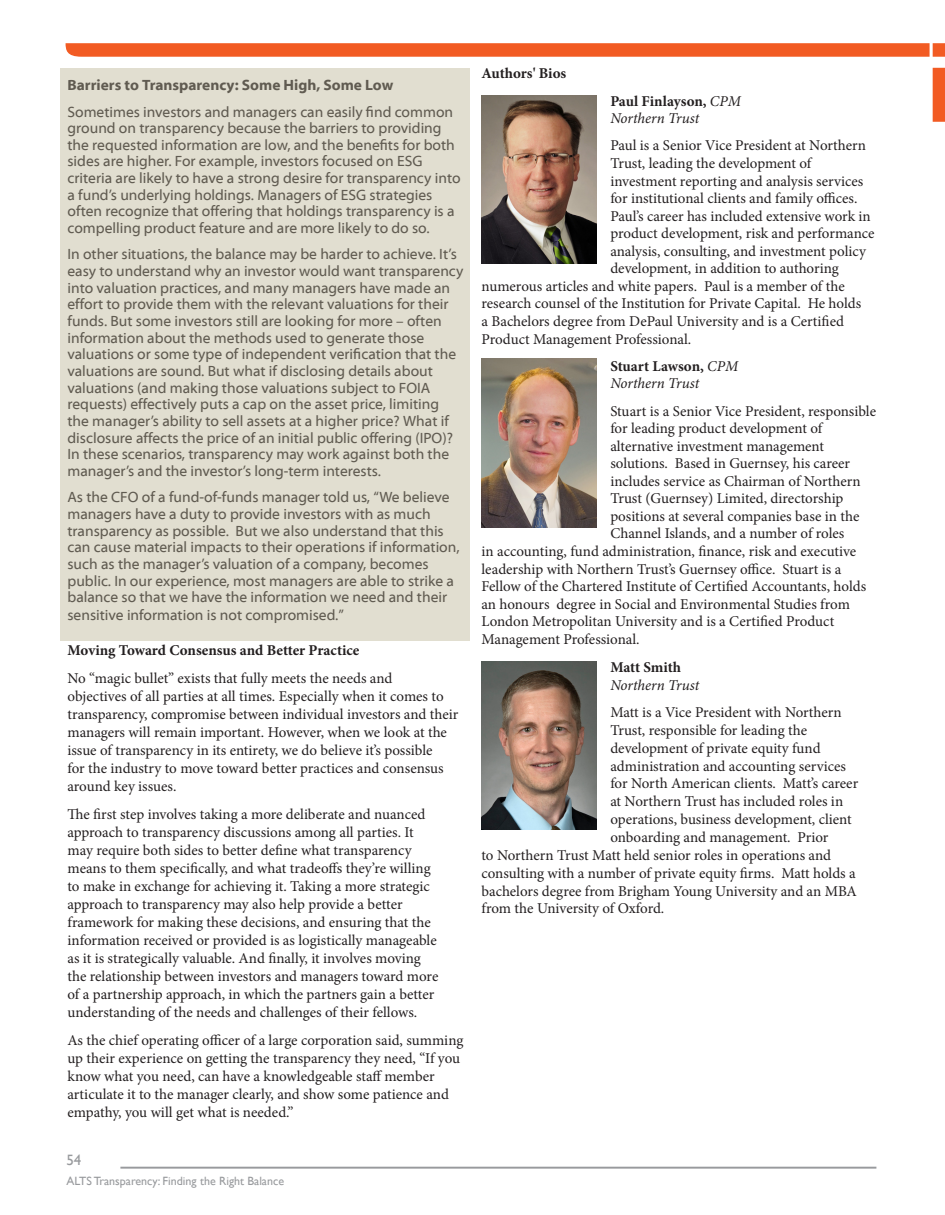
<style>
.page{position:relative;width:945px;height:1215px;background:#fff}
.page>*{position:absolute;margin:0;border:0;box-sizing:border-box;transform-origin:0 0}
.t1{font:15px/18px "Minion Pro";letter-spacing:-.005em;color:#231f20}
.t2{font:15px/16.6px "Myriad Web Pro";color:#605b51}
.t3{font:italic 15px/17.5px "Minion Pro";letter-spacing:-.005em;color:#231f20}
.t4{font:700 15px "Minion Pro";color:#231f20}
.t5{font:700 15px "Myriad Web Pro";color:#605b51}
.t6{font:15px "Gill Sans";color:#989a9d}
.t7{font:12px "Gill Sans";color:#989a9d}
.s1{font-weight:700;font-style:normal}
</style>
<div class="page">
<svg style="left:933px;top:68px;width:12px;height:54px"></svg>
<svg style="left:66px;top:43px;width:879px;height:14px;background:#f2612b"></svg>
<hr style="left:120px;top:1167px;width:756px;height:2px;background:#989a9d">
<div style="left:61px;top:68px;width:409px;height:573px;background:#e1ded0"></div>
<img style="left:482px;top:95px;width:115px;height:169px">
<img style="left:482px;top:359px;width:115px;height:168px">
<img style="left:482px;top:661px;width:115px;height:169px">
<p class="t5" style="left:68px;top:77px;width:327px">Barriers to Transparency: Some High, Some Low</p>
<p class="t2" style="left:68px;top:104px;width:395px">Sometimes investors and managers can easily find common ground on transparency because the barriers to providing the requested information are low, and the benefits for both sides are higher. For example, investors focused on ESG criteria are likely to have a strong desire for transparency into a fund’s underlying holdings. Managers of ESG strategies often recognize that offering that holdings transparency is a compelling product feature and are more likely to do so.</p>
<p class="t2" style="left:68px;top:246px;width:398px">In other situations, the balance may be harder to achieve. It’s easy to understand why an investor would want transparency into valuation practices, and many managers have made an effort to provide them with the relevant valuations for their funds. But some investors still are looking for more – often information about the methods used to generate those valuations or some type of independent verification that the valuations are sound. But what if disclosing details about valuations (and making those valuations subject to FOIA requests) effectively puts a cap on the asset price, limiting the manager’s ability to sell assets at a higher price? What if disclosure affects the price of an initial public offering (IPO)?<br>In these scenarios, transparency may work against both the manager’s and the investor’s long-term interests.</p>
<p class="t2" style="left:68px;top:489px;width:394px">As the CFO of a fund-of-funds manager told us, “We believe managers have a duty to provide investors with as much transparency as possible. But we also understand that this can cause material impacts to their operations if information, such as the manager’s valuation of a company, becomes public. In our experience, most managers are able to strike a balance so that we have the information we need and their sensitive information is not compromised.”</p>
<p class="t4" style="left:68px;top:640px;width:293px">Moving Toward Consensus and Better Practice</p>
<p class="t1" style="left:68px;top:669px;width:392px">No “magic bullet” exists that fully meets the needs and<br>objectives of all parties at all times. Especially when it comes to transparency, compromise between individual investors and their managers will remain important. However, when we look at the issue of transparency in its entirety, we do believe it’s possible<br>for the industry to move toward better practices and consensus around key issues.</p>
<p class="t1" style="left:68px;top:805px;width:372px">The first step involves taking a more deliberate and nuanced approach to transparency discussions among all parties. It may require both sides to better define what transparency means to them specifically, and what tradeoffs they’re willing to make in exchange for achieving it. Taking a more strategic approach to transparency may also help provide a better framework for making these decisions, and ensuring that the information received or provided is as logistically manageable as it is strategically valuable. And finally, it involves moving the relationship between investors and managers toward more of a partnership approach, in which the partners gain a better understanding of the needs and challenges of their fellows.</p>
<p class="t1" style="left:68px;top:1031px;width:397px">As the chief operating officer of a large corporation said, summing up their experience on getting the transparency they need, “If you know what you need, can have a knowledgeable staff member articulate it to the manager clearly, and show some patience and empathy, you will get what is needed.”</p>
<p class="t6" style="left:66px;top:1151px;width:16px">54</p>
<p class="t7" style="left:66px;top:1174px;width:219px">ALTS Transparency: Finding the Right Balance</p>
<p class="t4" style="left:482px;top:63px;width:86px">Authors' Bios</p>
<p class="t3" style="left:610px;top:92px;width:132px"><span class="s1">Paul Finlayson,</span> CPM<br>Northern Trust</p>
<p class="t1" style="left:610px;top:137px;width:257px">Paul is a Senior Vice President at Northern</p>
<p class="t1" style="left:610px;top:154px;width:203px">Trust, leading the development of</p>
<p class="t1" style="left:610px;top:172px;width:255px">investment reporting and analysis services</p>
<p class="t1" style="left:610px;top:189px;width:249px">for institutional clients and family offices.</p>
<p class="t1" style="left:610px;top:207px;width:262px">Paul’s career has included extensive work in</p>
<p class="t1" style="left:610px;top:225px;width:266px">product development, risk and performance</p>
<p class="t1" style="left:610px;top:242px;width:257px">analysis, consulting, and investment policy</p>
<p class="t1" style="left:610px;top:260px;width:230px">development, in addition to authoring</p>
<p class="t1" style="left:482px;top:277px;width:365px">numerous articles and white papers. Paul is a member of the</p>
<p class="t1" style="left:482px;top:295px;width:381px">research counsel of the Institution for Private Capital. He holds</p>
<p class="t1" style="left:482px;top:312px;width:364px">a Bachelors degree from DePaul University and is a Certified</p>
<p class="t1" style="left:482px;top:330px;width:211px">Product Management Professional.</p>
<p class="t3" style="left:610px;top:357px;width:129px"><span class="s1">Stuart Lawson,</span> CPM<br>Northern Trust</p>
<p class="t1" style="left:610px;top:402px;width:267px">Stuart is a Senior Vice President, responsible</p>
<p class="t1" style="left:610px;top:419px;width:213px">for leading product development of</p>
<p class="t1" style="left:610px;top:437px;width:215px">alternative investment management</p>
<p class="t1" style="left:610px;top:455px;width:241px">solutions. Based in Guernsey, his career</p>
<p class="t1" style="left:610px;top:472px;width:252px">includes service as Chairman of Northern</p>
<p class="t1" style="left:610px;top:490px;width:235px">Trust (Guernsey) Limited, directorship</p>
<p class="t1" style="left:610px;top:507px;width:251px">positions at several companies base in the</p>
<p class="t1" style="left:610px;top:525px;width:236px">Channel Islands, and a number of roles</p>
<p class="t1" style="left:482px;top:542px;width:376px">in accounting, fund administration, finance, risk and executive</p>
<p class="t1" style="left:482px;top:560px;width:361px">leadership with Northern Trust’s Guernsey office. Stuart is a</p>
<p class="t1" style="left:482px;top:577px;width:386px">Fellow of the Chartered Institute of Certified Accountants, holds</p>
<p class="t1" style="left:482px;top:595px;width:370px">an honours degree in Social and Environmental Studies from</p>
<p class="t1" style="left:482px;top:613px;width:354px">London Metropolitan University and is a Certified Product</p>
<p class="t1" style="left:482px;top:630px;width:160px">Management Professional.</p>
<p class="t3" style="left:610px;top:658px;width:90px"><span class="s1">Matt Smith<br></span>Northern Trust</p>
<p class="t1" style="left:610px;top:703px;width:233px">Matt is a Vice President with Northern</p>
<p class="t1" style="left:610px;top:721px;width:198px">Trust, responsible for leading the</p>
<p class="t1" style="left:610px;top:739px;width:212px">development of private equity fund</p>
<p class="t1" style="left:610px;top:757px;width:237px">administration and accounting services</p>
<p class="t1" style="left:610px;top:775px;width:249px">for North American clients. Matt’s career</p>
<p class="t1" style="left:610px;top:793px;width:234px">at Northern Trust has included roles in</p>
<p class="t1" style="left:610px;top:810px;width:243px">operations, business development, client</p>
<p class="t1" style="left:610px;top:828px;width:220px">onboarding and management. Prior</p>
<p class="t1" style="left:482px;top:846px;width:351px">to Northern Trust Matt held senior roles in operations and</p>
<p class="t1" style="left:482px;top:864px;width:376px">consulting with a number of private equity firms. Matt holds a</p>
<p class="t1" style="left:482px;top:882px;width:377px">bachelors degree from Brigham Young University and an MBA</p>
<p class="t1" style="left:482px;top:900px;width:184px">from the University of Oxford.</p>
</div>
